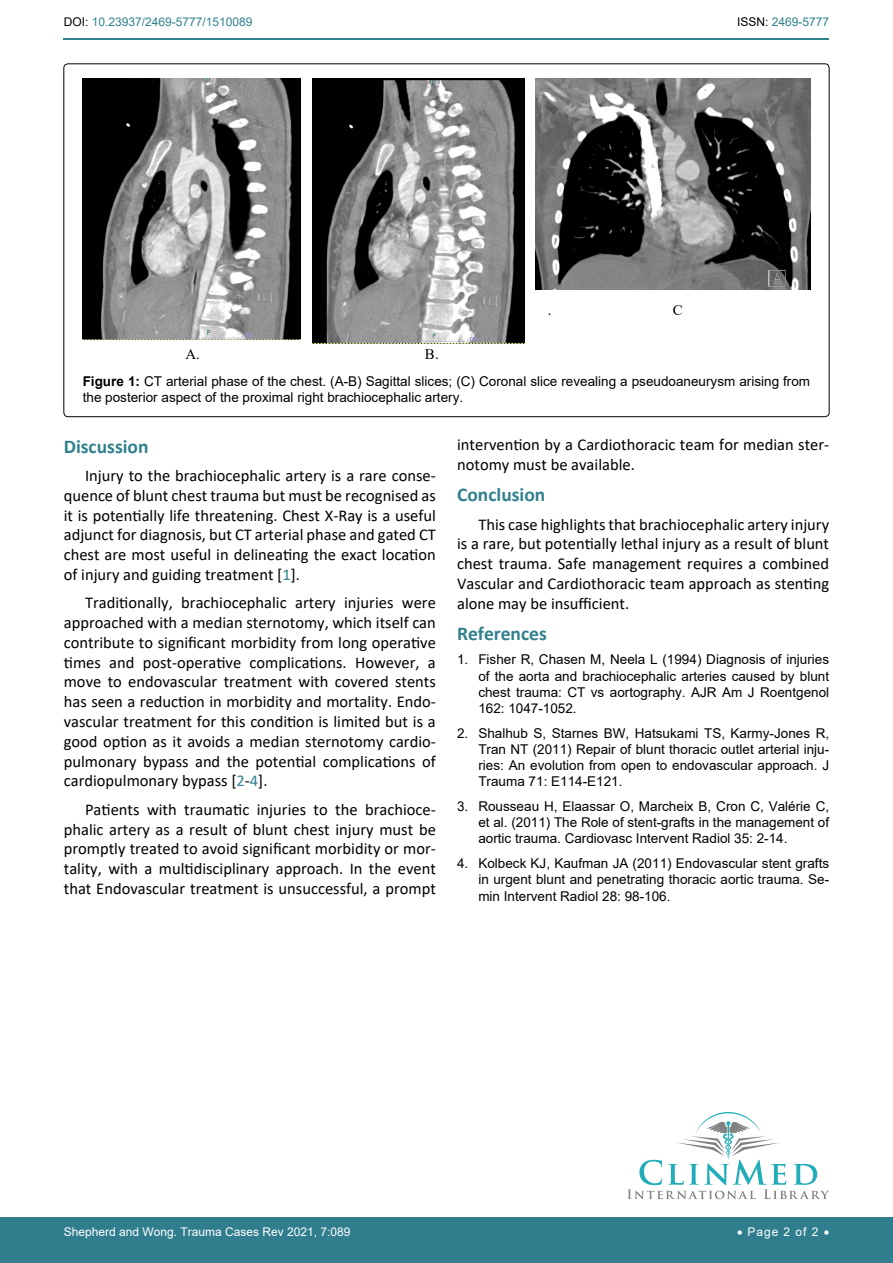
<style>
.page{position:relative;width:893px;height:1263px;background:#fff}
.page>*{position:absolute;margin:0;border:0;box-sizing:border-box;transform-origin:0 0}
.t1{font:700 19.5px "Calibri";color:#30808d}
.t2{font:16.5px/19.8px "Calibri";color:#000;text-align:justify}
.t3{font:14.7px "Times New Roman";color:#010101}
.t4{font:13.5px/16.2px "Arial";color:#000;text-align:justify}
.t5{font:12px "Arial";color:#fff}
.t6{font:12px "Arial";color:#30808d}
.s1{color:#000}
.s2{font-weight:700}
.s3{color:#30808d}
</style>
<div class="page">
<div style="left:0;top:1217px;width:893px;height:46px;background:#307d8d"></div>
<hr style="left:64px;top:38px;width:765px;height:2px;background:#30808d">
<img style="left:536px;top:78px;width:274px;height:212px">
<img style="left:83px;top:78px;width:218px;height:262px">
<img style="left:312px;top:78px;width:213px;height:265px">
<svg style="left:627px;top:1112px;width:202px;height:87px"></svg>
<p class="t6" style="left:64px;top:14px;width:190px"><span class="s1">DOI:</span> 10.23937/2469-5777/1510089</p>
<p class="t6" style="left:737px;top:14px;width:94px"><span class="s1">ISSN:</span> 2469-5777</p>
<p class="t3" style="left:185px;top:344px;width:16px">A.</p>
<p class="t3" style="left:425px;top:344px;width:15px">B.</p>
<p class="t3" style="left:548px;top:299px;width:5px">.</p>
<p class="t3" style="left:673px;top:299px;width:11px">C</p>
<p class="t4" style="left:83px;top:373px;width:729px"><span class="s2">Figure 1:</span> CT arterial phase of the chest. (A-B) Sagittal slices; (C) Coronal slice revealing a pseudoaneurysm arising from the posterior aspect of the proximal right brachiocephalic artery.</p>
<p class="t1" style="left:64px;top:432px;width:86px">Discussion</p>
<p class="t2" style="left:64px;top:465px;width:374px;text-indent:21px">Injury to the brachiocephalic artery is a rare conse&shy;quence of blunt chest trauma but must be recognised as it is potentially life threatening. Chest X-Ray is a useful adjunct for diagnosis, but CT arterial phase and gated CT chest are most useful in delineating the exact location of injury and guiding treatment [<span class="s3">1</span>].</p>
<p class="t2" style="left:64px;top:592px;width:374px;text-indent:21px">Traditionally, brachiocephalic artery injuries were approached with a median sternotomy, which itself can contribute to significant morbidity from long operative times and post-operative complications. However, a move to endovascular treatment with covered stents has seen a reduction in morbidity and mortality. Endo&shy;vascular treatment for this condition is limited but is a good option as it avoids a median sternotomy cardio&shy;pulmonary bypass and the potential complications of cardiopulmonary bypass [<span class="s3">2</span>-<span class="s3">4</span>].</p>
<p class="t2" style="left:64px;top:799px;width:374px;text-indent:21px">Patients with traumatic injuries to the brachioce&shy;phalic artery as a result of blunt chest injury must be promptly treated to avoid significant morbidity or mor&shy;tality, with a multidisciplinary approach. In the event that Endovascular treatment is unsuccessful, a prompt</p>
<p class="t2" style="left:457px;top:435px;width:374px">intervention by a Cardiothoracic team for median ster&shy;notomy must be available.</p>
<p class="t1" style="left:457px;top:481px;width:90px">Conclusion</p>
<p class="t2" style="left:457px;top:514px;width:374px;text-indent:21px">This case highlights that brachiocephalic artery injury is a rare, but potentially lethal injury as a result of blunt chest trauma. Safe management requires a combined Vascular and Cardiothoracic team approach as stenting alone may be insufficient.</p>
<p class="t1" style="left:457px;top:619px;width:91px">References</p>
<p class="t4" style="left:478px;top:651px;width:352px;text-indent:-21px">1. Fisher R, Chasen M, Neela L (1994) Diagnosis of injuries of the aorta and brachiocephalic arteries caused by blunt chest trauma: CT vs aortography. AJR Am J Roentgenol 162: 1047-1052.</p>
<p class="t4" style="left:478px;top:725px;width:352px;text-indent:-21px">2. Shalhub S, Starnes BW, Hatsukami TS, Karmy-Jones R, Tran NT (2011) Repair of blunt thoracic outlet arterial inju&shy;ries: An evolution from open to endovascular approach. J Trauma 71: E114-E121.</p>
<p class="t4" style="left:478px;top:798px;width:352px;text-indent:-21px">3. Rousseau H, Elaassar O, Marcheix B, Cron C, Valérie C, et al. (2011) The Role of stent-grafts in the management of aortic trauma. Cardiovasc Intervent Radiol 35: 2-14.</p>
<p class="t4" style="left:478px;top:855px;width:352px;text-indent:-21px">4. Kolbeck KJ, Kaufman JA (2011) Endovascular stent grafts in urgent blunt and penetrating thoracic aortic trauma. Se&shy;min Intervent Radiol 28: 98-106.</p>
<p class="t5" style="left:64px;top:1223px;width:288px">Shepherd and Wong. Trauma Cases Rev 2021, 7:089</p>
<p class="t5" style="left:737px;top:1223px;width:94px">• Page 2 of 2 •</p>
</div>
